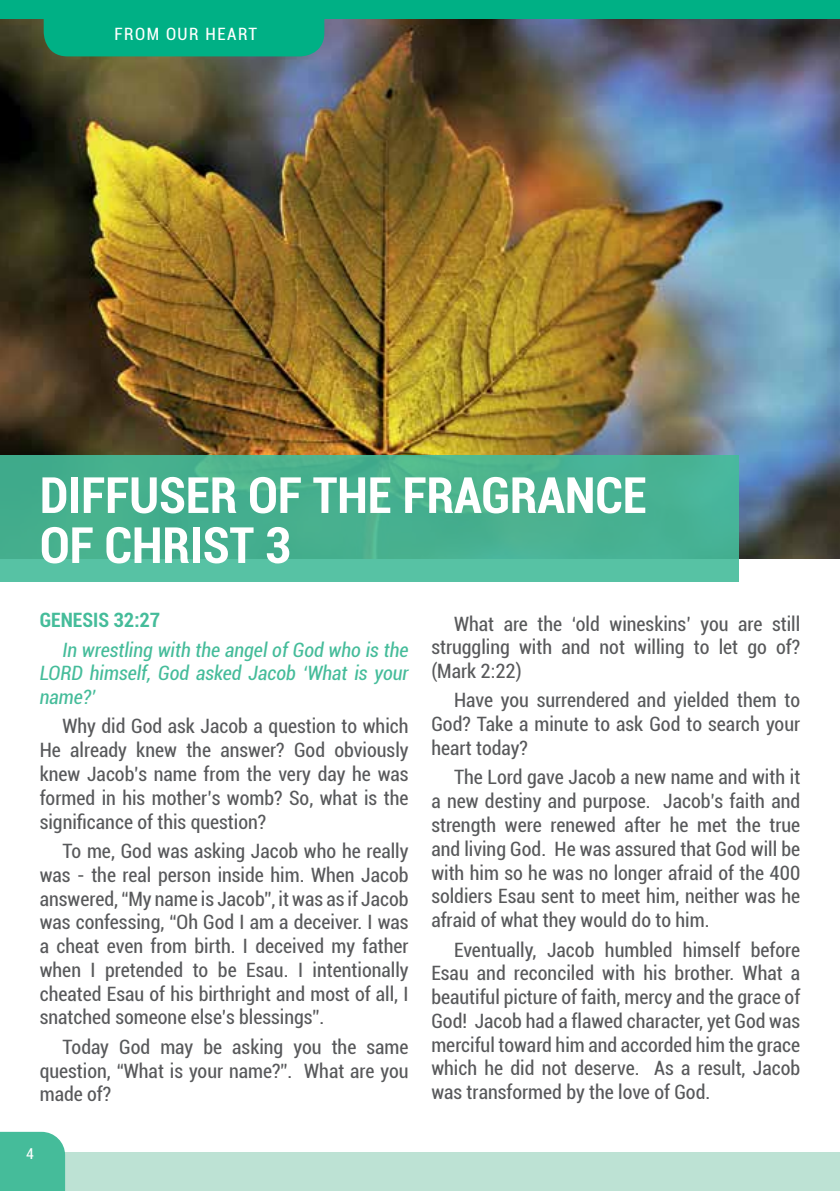
<style>
.page{position:relative;width:840px;height:1191px;background:#fff}
.page>*{position:absolute;margin:0;border:0;box-sizing:border-box;transform-origin:0 0}
.t1{font:700 condensed 50px/50px "Roboto";letter-spacing:-.005em;color:#fff}
.t2{font:condensed 19.8px/23.8px "Roboto";color:#58595b;text-align:justify}
.t3{font:italic condensed 19.8px/23.8px "Roboto";color:#45bc9a;text-align:justify}
.t4{font:700 condensed 19.8px "Roboto";color:#45bc9a}
.t5{font:condensed 17px "Roboto";letter-spacing:.09em;color:#fff}
.t6{font:condensed 15px "Roboto";color:#fff}
</style>
<div class="page">
<img style="left:0;top:19px;width:839px;height:539px">
<div style="left:0;top:0;width:839px;height:19px;background:#00b085"></div>
<div style="left:42px;top:1152px;width:797px;height:39px;background:#bde2d4"></div>
<div style="left:0;top:1131px;width:65px;height:60px;background:#45bc9a"></div>
<div style="left:44px;top:19px;width:280px;height:37px;background:#00b085"></div>
<div style="left:0;top:455px;width:738px;height:127px;background:linear-gradient(to bottom,#44ad8a,#50bb9d)"></div>
<p class="t5" style="left:114px;top:22px;width:144px">FROM OUR HEART</p>
<h1 class="t1" style="left:40px;top:468px;width:608px">DIFFUSER OF THE FRAGRANCE<br>OF CHRIST 3</h1>
<p class="t4" style="left:40px;top:606px;width:122px">GENESIS 32:27</p>
<p class="t3" style="left:40px;top:637px;width:370px;text-indent:23px">In wrestling with the angel of God who is the LORD himself, God asked Jacob ‘What is your name?’</p>
<p class="t2" style="left:40px;top:714px;width:370px;text-indent:23px">Why did God ask Jacob a question to which He already knew the answer? God obviously knew Jacob’s name from the very day he was formed in his mother’s womb? So, what is the significance of this question?</p>
<p class="t2" style="left:40px;top:838px;width:370px;text-indent:23px">To me, God was asking Jacob who he really was - the real person inside him. When Jacob answered, “My name is Jacob”, it was as if Jacob was confessing, “Oh God I am a deceiver. I was a cheat even from birth. I deceived my father when I pretended to be Esau. I intentionally cheated Esau of his birthright and most of all, I snatched someone else’s blessings”.</p>
<p class="t2" style="left:40px;top:1034px;width:370px;text-indent:23px">Today God may be asking you the same question, “What is your name?”. What are you made of?</p>
<p class="t6" style="left:26px;top:1143px;width:9px">4</p>
<p class="t2" style="left:431px;top:611px;width:370px;text-indent:23px">What are the ‘old wineskins’ you are still struggling with and not willing to let go of? (Mark 2:22)</p>
<p class="t2" style="left:431px;top:688px;width:370px;text-indent:23px">Have you surrendered and yielded them to God? Take a minute to ask God to search your heart today?</p>
<p class="t2" style="left:431px;top:765px;width:370px;text-indent:23px">The Lord gave Jacob a new name and with it a new destiny and purpose. Jacob’s faith and strength were renewed after he met the true and living God. He was assured that God will be with him so he was no longer afraid of the 400 soldiers Esau sent to meet him, neither was he afraid of what they would do to him.</p>
<p class="t2" style="left:431px;top:937px;width:370px;text-indent:23px">Eventually, Jacob humbled himself before Esau and reconciled with his brother. What a beautiful picture of faith, mercy and the grace of God! Jacob had a flawed character, yet God was merciful toward him and accorded him the grace which he did not deserve. As a result, Jacob was transformed by the love of God.</p>
</div>
